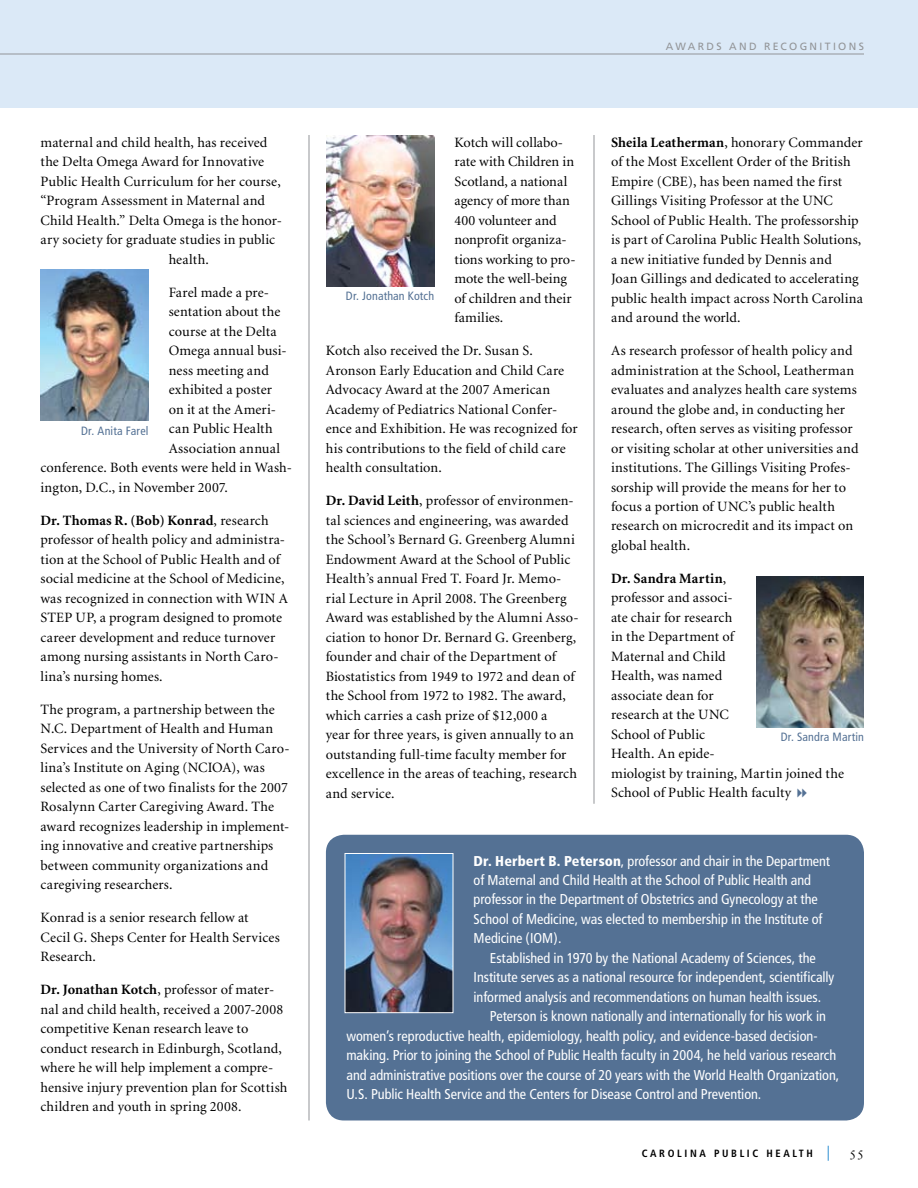
<style>
.page{position:relative;width:918px;height:1188px;background:#fff}
.page>*{position:absolute;margin:0;border:0;box-sizing:border-box;transform-origin:0 0}
.t1{font:15px "Bembo Std";color:#000}
.t2{font:14.25px/19.5px "Minion";letter-spacing:.01em;color:#000}
.t3{font:condensed 14.25px/19.5px "Frutiger";letter-spacing:-.005em;color:#fff}
.t4{font:condensed 12px "Frutiger";letter-spacing:.015em;color:#547194}
.t5{font:10.5px "Frutiger";letter-spacing:.22em;color:#939598}
.t6{font:700 condensed 10.5px "Frutiger";letter-spacing:.25em;color:#000}
.s1{font-weight:700}
.s2{font-weight:900}
.s3{font-size:15px;color:#58a5db}
</style>
<div class="page">
<hr style="left:309px;top:135px;width:1px;height:985px;background:#939598">
<hr style="left:594px;top:135px;width:1px;height:669px;background:#939598">
<div style="left:0;top:0;width:918px;height:108px;background:#dbe9f7"></div>
<hr style="left:0;top:54px;width:864px;height:1px;background:#939598">
<img style="left:326px;top:135px;width:108px;height:151px">
<img style="left:756px;top:576px;width:108px;height:152px">
<img style="left:40px;top:270px;width:108px;height:151px">
<hr style="left:0;top:0;width:1px;height:386px;background:#dbe9f7">
<div style="left:326px;top:835px;width:538px;height:285px;background:#547194;border-radius:18px"></div>
<img style="left:347px;top:855px;width:104px;height:156px">
<div style="left:345px;top:853px;width:108px;height:160px;border:1px solid #fff"></div>
<p class="t5" style="left:666px;top:40px;width:200px">AWARDS AND RECOGNITIONS</p>
<p class="t5" style="left:764px;top:40px;width:101px">ARTICLE N AME</p>
<p class="t2" style="left:40px;top:133px;width:229px">maternal and child health, has received</p>
<p class="t2" style="left:40px;top:153px;width:225px">the Delta Omega Award for Innovative</p>
<p class="t2" style="left:40px;top:172px;width:242px">Public Health Curriculum for her course,</p>
<p class="t2" style="left:40px;top:192px;width:226px">“Program Assessment in Maternal and</p>
<p class="t2" style="left:40px;top:211px;width:243px">Child Health.” Delta Omega is the honor-</p>
<p class="t2" style="left:40px;top:231px;width:236px">ary society for graduate studies in public</p>
<p class="t2" style="left:169px;top:250px;width:42px">health.</p>
<p class="t2" style="left:169px;top:283px;width:102px">Farel made a pre-</p>
<p class="t2" style="left:169px;top:303px;width:113px">sentation about the</p>
<p class="t2" style="left:169px;top:322px;width:109px">course at the Delta</p>
<p class="t2" style="left:169px;top:342px;width:119px">Omega annual busi-</p>
<p class="t2" style="left:169px;top:361px;width:102px">ness meeting and</p>
<p class="t2" style="left:169px;top:381px;width:105px">exhibited a poster</p>
<p class="t2" style="left:169px;top:400px;width:109px">on it at the Ameri-</p>
<p class="t2" style="left:169px;top:420px;width:105px">can Public Health</p>
<p class="t2" style="left:169px;top:439px;width:113px">Association annual</p>
<p class="t2" style="left:40px;top:459px;width:253px">conference. Both events were held in Wash-</p>
<p class="t2" style="left:40px;top:478px;width:189px">ington, D.C., in November 2007.</p>
<p class="t2" style="left:40px;top:511px;width:249px"><span class="s1">Dr. Thomas R. (Bob) Konrad</span>, research professor of health policy and administra&shy;tion at the School of Public Health and of social medicine at the School of Medicine, was recognized in connection with WIN A STEP UP, a program designed to promote career development and reduce turnover among nursing assistants in North Caro&shy;lina’s nursing homes.</p>
<p class="t2" style="left:40px;top:700px;width:251px">The program, a partnership between the N.C. Department of Health and Human Services and the University of North Caro&shy;lina’s Institute on Aging (NCIOA), was selected as one of two finalists for the 2007<br>Rosalynn Carter Caregiving Award. The award recognizes leadership in implement&shy;ing innovative and creative partnerships between community organizations and caregiving researchers.</p>
<p class="t2" style="left:40px;top:909px;width:241px">Konrad is a senior research fellow at<br>Cecil G. Sheps Center for Health Services<br>Research.</p>
<p class="t2" style="left:40px;top:981px;width:248px"><span class="s1">Dr. Jonathan Kotch</span>, professor of mater&shy;nal and child health, received a 2007-2008 competitive Kenan research leave to conduct research in Edinburgh, Scotland, where he will help implement a compre&shy;hensive injury prevention plan for Scottish children and youth in spring 2008.</p>
<p class="t4" style="left:81px;top:424px;width:69px">Dr. Anita Farel</p>
<p class="t2" style="left:455px;top:133px;width:123px">Kotch will collabo&shy;rate with Children in<br>Scotland, a national agency of more than<br>400 volunteer and nonprofit organiza&shy;tions working to pro&shy;mote the well-being of children and their families.</p>
<p class="t2" style="left:326px;top:341px;width:253px">Kotch also received the Dr. Susan S.<br>Aronson Early Education and Child Care Advocacy Award at the 2007 American Academy of Pediatrics National Confer&shy;ence and Exhibition. He was recognized for his contributions to the field of child care health consultation.</p>
<p class="t2" style="left:326px;top:491px;width:254px"><span class="s1">Dr. David Leith</span>, professor of environmen&shy;tal sciences and engineering, was awarded the School’s Bernard G. Greenberg Alumni Endowment Award at the School of Public Health’s annual Fred T. Foard Jr. Memo&shy;rial Lecture in April 2008. The Greenberg Award was established by the Alumni Asso&shy;ciation to honor Dr. Bernard G. Greenberg, founder and chair of the Department of Biostatistics from 1949 to 1972 and dean of the School from 1972 to 1982. The award, which carries a cash prize of $12,000 a<br>year for three years, is given annually to an outstanding full-time faculty member for excellence in the areas of teaching, research and service.</p>
<p class="t4" style="left:346px;top:289px;width:90px">Dr. Jonathan Kotch</p>
<p class="t2" style="left:611px;top:133px;width:253px"><span class="s1">Sheila Leatherman</span>, honorary Commander of the Most Excellent Order of the British Empire (CBE), has been named the first Gillings Visiting Professor at the UNC School of Public Health. The professorship is part of Carolina Public Health Solutions, a new initiative funded by Dennis and<br>Joan Gillings and dedicated to accelerating public health impact across North Carolina and around the world.</p>
<p class="t2" style="left:611px;top:341px;width:249px">As research professor of health policy and administration at the School, Leatherman evaluates and analyzes health care systems around the globe and, in conducting her research, often serves as visiting professor or visiting scholar at other universities and institutions. The Gillings Visiting Profes&shy;sorship will provide the means for her to focus a portion of UNC’s public health research on microcredit and its impact on global health.</p>
<p class="t2" style="left:611px;top:569px;width:234px"><span class="s1">Dr. Sandra Martin</span>,<br>professor and associ-<br>ate chair for research<br>in the Department of<br>Maternal and Child<br>Health, was named<br>associate dean for<br>research at the UNC<br>School of Public<br>Health. An epide-<br>miologist by training, Martin joined the<br>School of Public Health faculty</p>
<p class="t4" style="left:781px;top:730px;width:85px">Dr. Sandra Martin</p>
<p class="t3" style="left:474px;top:851px;width:358px"><span class="s2">Dr. Herbert B. Peterson</span>, professor and chair in the Department of Maternal and Child Health at the School of Public Health and professor in the Department of Obstetrics and Gynecology at the School of M edicine, was elected to membership in the I nstitute of Medicine (IOM).</p>
<p class="t3" style="left:490px;top:948px;width:328px">Established in 1970 by the National Academy of Sciences, the</p>
<p class="t3" style="left:474px;top:968px;width:362px">Institute serves as a national resource for independent, scientifically</p>
<p class="t3" style="left:474px;top:987px;width:349px">informed analysis and recommendations on human health issues.</p>
<p class="t3" style="left:490px;top:1007px;width:338px">Peterson is known nationally and internationally for his work in</p>
<p class="t3" style="left:347px;top:1026px;width:473px">women’s reproductive health, epidemiology, health policy, and evidence-based decision-</p>
<p class="t3" style="left:347px;top:1046px;width:491px">making. Prior to joining the School of Public Health faculty in 2004, he held various research</p>
<p class="t3" style="left:347px;top:1065px;width:494px">and administrative positions over the course of 20 years with the World Health Organization,</p>
<p class="t3" style="left:347px;top:1085px;width:416px">U.S. Public Health Service and the Centers for Disease Control and Prevention.</p>
<p class="t6" style="left:642px;top:1147px;width:190px">CAROLINA PUBLIC HEALTH <span class="s3">|</span></p>
<p class="t1" style="left:849px;top:1144px;width:16px">55</p>
</div>
